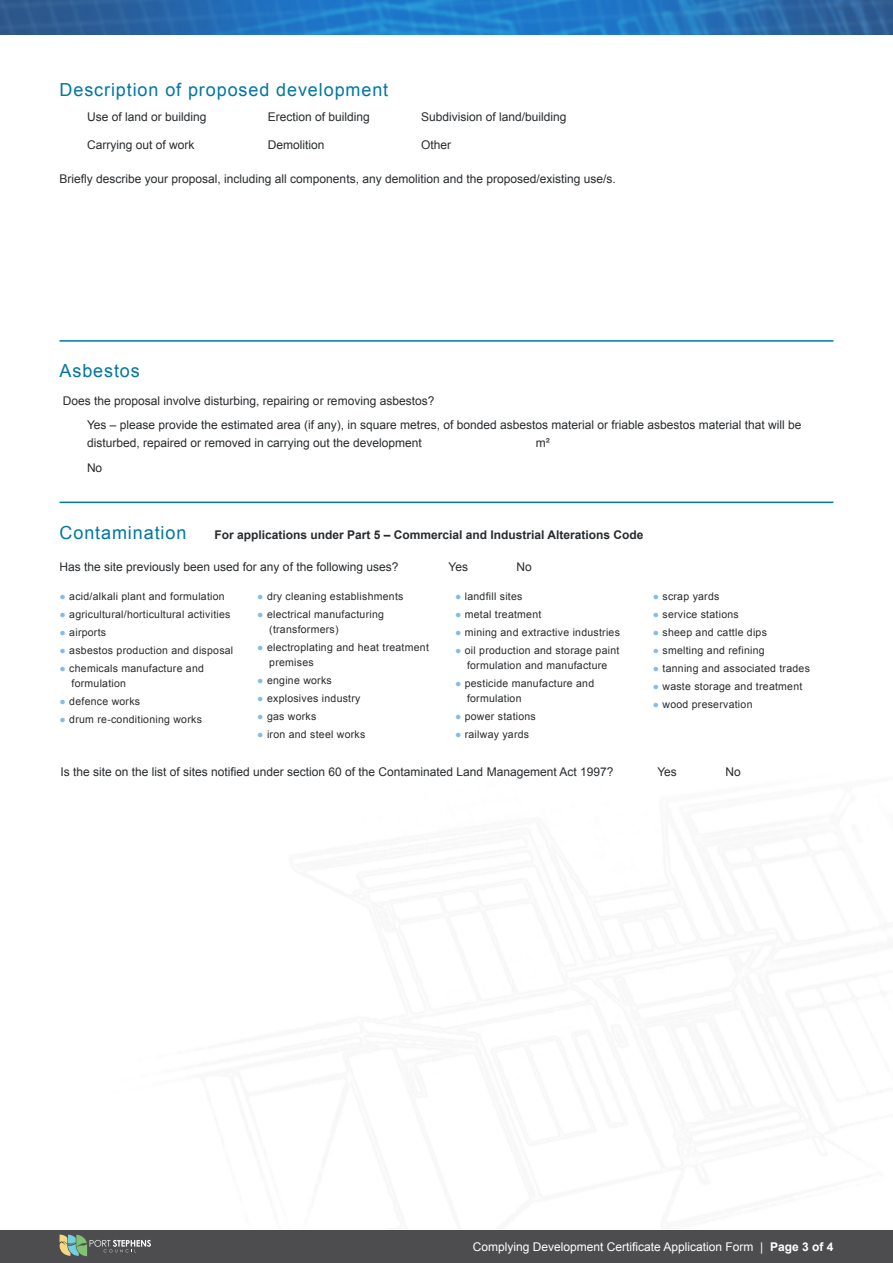
<style>
.page{position:relative;width:893px;height:1263px;background:#fff}
.page>*{position:absolute;margin:0;border:0;box-sizing:border-box;transform-origin:0 0}
.t1{font:18px "Arial";letter-spacing:.05em;color:#0076a3}
.t2{font:12px/18px "Arial";color:#282b2e}
.t3{font:700 12px "Arial";color:#282b2e}
.t4{font:12px "Arial";color:#fff}
.t5{font:10.5px/15px "Arial";letter-spacing:.025em;color:#282b2e}
.s1{color:#86bbe6}
.s2{font-weight:700}
</style>
<div class="page">
<img style="left:0;top:0;width:893px;height:34px">
<div style="left:1px;top:1230px;width:892px;height:33px;background:#4d4d4f"></div>
<svg style="left:59px;top:1234px;width:92px;height:22px"></svg>
<hr style="left:60px;top:502px;width:773px;height:1px;background:#0076a3">
<hr style="left:60px;top:340px;width:773px;height:2px;background:#0076a3">
<h1 class="t1" style="left:60px;top:78px;width:330px">Description of proposed development</h1>
<p class="t2" style="left:268px;top:108px;width:104px">Erection of building</p>
<p class="t2" style="left:268px;top:136px;width:58px">Demolition</p>
<p class="t2" style="left:87px;top:108px;width:121px">Use of land or building</p>
<p class="t2" style="left:87px;top:136px;width:109px">Carrying out of work</p>
<p class="t2" style="left:421px;top:108px;width:147px">Subdivision of land/building</p>
<p class="t2" style="left:421px;top:136px;width:32px">Other</p>
<p class="t2" style="left:60px;top:170px;width:558px">Briefly describe your proposal, including all components, any demolition and the proposed/existing use/s.</p>
<h1 class="t1" style="left:60px;top:359px;width:82px">Asbestos</h1>
<p class="t2" style="left:63px;top:392px;width:373px">Does the proposal involve disturbing, repairing or removing asbestos?</p>
<p class="t2" style="left:87px;top:416px;width:716px">Yes – please provide the estimated area (if any), in square metres, of bonded asbestos material or friable asbestos material that will be disturbed, repaired or removed in carrying out the development</p>
<p class="t2" style="left:536px;top:434px;width:15px">m²</p>
<p class="t2" style="left:87px;top:459px;width:17px">No</p>
<h1 class="t1" style="left:60px;top:521px;width:128px">Contamination</h1>
<p class="t3" style="left:214px;top:527px;width:430px">For applications under Part 5 – Commercial and Industrial Alterations Code</p>
<p class="t2" style="left:60px;top:558px;width:340px">Has the site previously been used for any of the following uses?</p>
<p class="t5" style="left:60px;top:589px;width:167px"><span class="s1">●</span> acid/alkali plant and formulation</p>
<p class="t5" style="left:60px;top:607px;width:172px"><span class="s1">●</span> agricultural/horticultural activities</p>
<p class="t5" style="left:60px;top:625px;width:48px"><span class="s1">●</span> airports</p>
<p class="t5" style="left:60px;top:643px;width:175px"><span class="s1">●</span> asbestos production and disposal</p>
<p class="t5" style="left:72px;top:661px;width:134px;text-indent:-12px"><span class="s1">●</span> chemicals manufacture and formulation</p>
<p class="t5" style="left:60px;top:694px;width:82px"><span class="s1">●</span> defence works</p>
<p class="t5" style="left:60px;top:712px;width:144px"><span class="s1">●</span> drum re-conditioning works</p>
<p class="t5" style="left:257px;top:589px;width:148px"><span class="s1">●</span> dry cleaning establishments</p>
<p class="t5" style="left:269px;top:607px;width:116px;text-indent:-12px"><span class="s1">●</span> electrical manufacturing (transformers)</p>
<p class="t5" style="left:269px;top:640px;width:161px;text-indent:-12px"><span class="s1">●</span> electroplating and heat treatment premises</p>
<p class="t5" style="left:257px;top:673px;width:76px"><span class="s1">●</span> engine works</p>
<p class="t5" style="left:257px;top:691px;width:105px"><span class="s1">●</span> explosives industry</p>
<p class="t5" style="left:257px;top:709px;width:61px"><span class="s1">●</span> gas works</p>
<p class="t5" style="left:257px;top:727px;width:110px"><span class="s1">●</span> iron and steel works</p>
<p class="t2" style="left:449px;top:558px;width:21px">Yes</p>
<p class="t2" style="left:517px;top:558px;width:17px">No</p>
<p class="t5" style="left:455px;top:589px;width:69px"><span class="s1">●</span> landfill sites</p>
<p class="t5" style="left:455px;top:607px;width:88px"><span class="s1">●</span> metal treatment</p>
<p class="t5" style="left:455px;top:625px;width:166px"><span class="s1">●</span> mining and extractive industries</p>
<p class="t5" style="left:455px;top:643px;width:166px;text-align:center"><span class="s1">●</span> oil production and storage paint formulation and manufacture</p>
<p class="t5" style="left:467px;top:676px;width:129px;text-indent:-12px"><span class="s1">●</span> pesticide manufacture and formulation</p>
<p class="t5" style="left:455px;top:709px;width:82px"><span class="s1">●</span> power stations</p>
<p class="t5" style="left:455px;top:727px;width:76px"><span class="s1">●</span> railway yards</p>
<p class="t2" style="left:60px;top:762px;width:555px">Is the site on the list of sites notified under section 60 of the Contaminated Land Management Act 1997?</p>
<p class="t5" style="left:653px;top:589px;width:68px"><span class="s1">●</span> scrap yards</p>
<p class="t5" style="left:653px;top:607px;width:88px"><span class="s1">●</span> service stations</p>
<p class="t5" style="left:653px;top:625px;width:116px"><span class="s1">●</span> sheep and cattle dips</p>
<p class="t5" style="left:653px;top:643px;width:113px"><span class="s1">●</span> smelting and refining</p>
<p class="t5" style="left:653px;top:661px;width:159px"><span class="s1">●</span> tanning and associated trades</p>
<p class="t5" style="left:653px;top:679px;width:151px"><span class="s1">●</span> waste storage and treatment</p>
<p class="t5" style="left:653px;top:697px;width:101px"><span class="s1">●</span> wood preservation</p>
<p class="t2" style="left:657px;top:762px;width:21px">Yes</p>
<p class="t2" style="left:725px;top:762px;width:17px">No</p>
<p class="t4" style="left:473px;top:1239px;width:362px">Complying Development Certificate Application Form | <span class="s2">Page 3 of 4</span></p>
</div>
